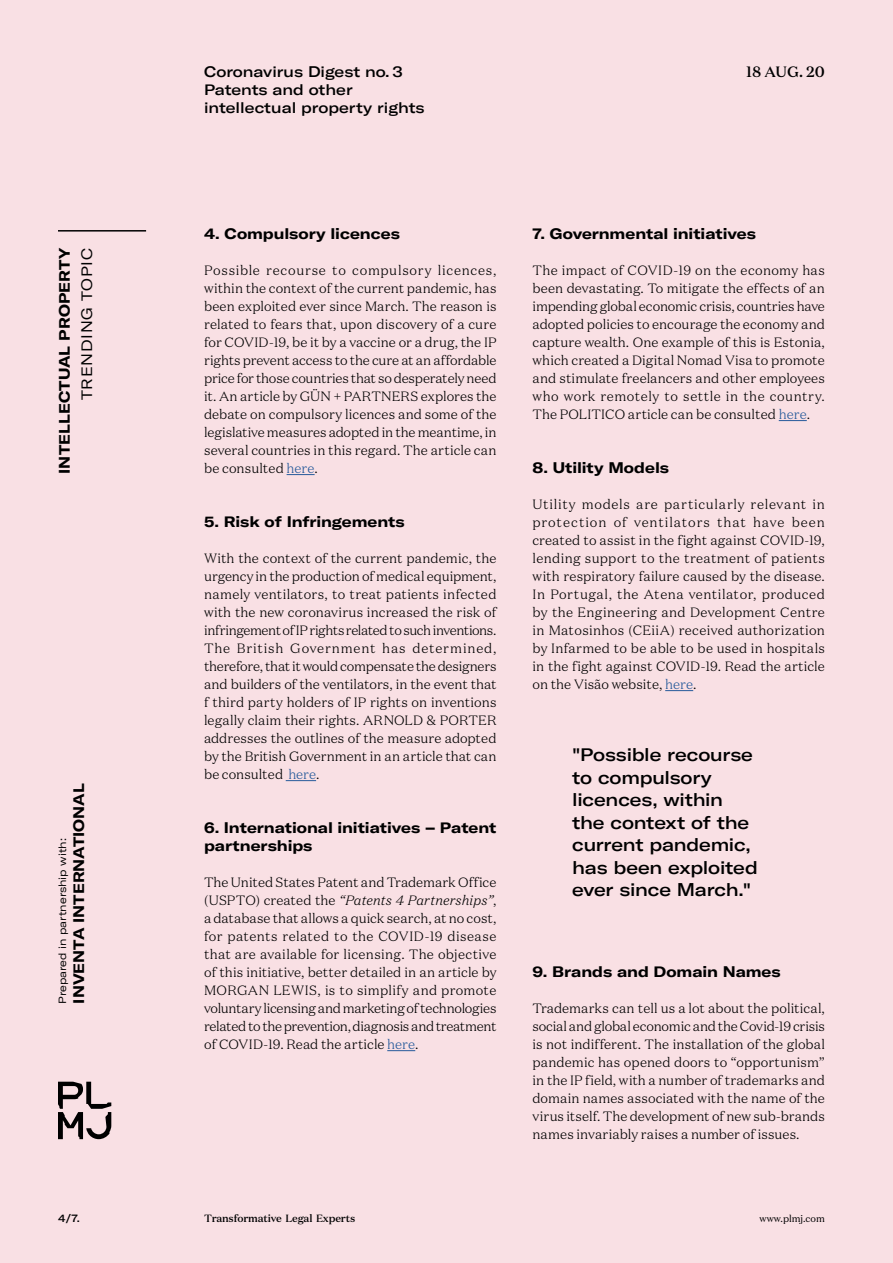
<style>
.page{position:relative;width:893px;height:1263px;background:#f9e0e4}
.page>*{position:absolute;margin:0;border:0;box-sizing:border-box;transform-origin:0 0}
.t1{font:500 expanded 18px/22.5px "GT America";letter-spacing:-.01em;color:#000}
.t2{font:700 expanded 15px/18px "GT America";color:#000}
.t3{font:500 expanded 15px/18px "GT America";color:#000}
.t4{font:expanded 15px "GT America";letter-spacing:.05em;color:#000}
.t5{font:500 15px "Domaine Text";color:#000}
.t6{font:300 13.5px/18px "Domaine Text";letter-spacing:.005em;color:#000;text-align:justify}
.t7{font:expanded 10.5px "GT America";color:#000}
.t8{font:500 10.5px "Domaine Text";letter-spacing:-.02em;color:#000}
.t9{font:500 expanded 10.5px "GT America";color:#000}
.t10{font:9.75px "Domaine Text";color:#000}
.s1{color:#275b9b}
.s2{font-style:italic}
</style>
<div class="page">
<svg style="left:287px;top:474px;width:28px;height:1px"></svg>
<hr style="left:286px;top:780px;width:30px;height:1px;background:#275b9b">
<svg style="left:387px;top:1050px;width:28px;height:1px"></svg>
<svg style="left:779px;top:420px;width:28px;height:1px"></svg>
<svg style="left:665px;top:690px;width:28px;height:1px"></svg>
<hr style="left:58px;top:230px;width:88px;height:2px;background:#000">
<svg style="left:58px;top:1082px;width:53px;height:57px"></svg>
<p class="t2" style="left:55px;top:474px;width:228px;rotate:-90deg">INTELLECTUAL PROPERTY</p>
<p class="t4" style="left:78px;top:400px;width:154px;rotate:-90deg">TRENDING TOPIC</p>
<p class="t2" style="left:69px;top:1003px;width:222px;rotate:-90deg">INVENTA INTERNATIONAL</p>
<p class="t7" style="left:56px;top:1003px;width:167px;rotate:-90deg">Prepared in partnership with:</p>
<p class="t9" style="left:58px;top:1211px;width:23px">4/7.</p>
<p class="t3" style="left:204px;top:63px;width:200px">Coronavirus Digest no. 3</p>
<p class="t5" style="left:746px;top:62px;width:80px">18 AUG. 20</p>
<p class="t3" style="left:204px;top:81px;width:222px">Patents and other intellectual property rights</p>
<p class="t2" style="left:204px;top:225px;width:197px">4. Compulsory licences</p>
<p class="t6" style="left:204px;top:261px;width:294px">Possible recourse to compulsory licences, within the context of the current pandemic, has been exploited ever since March. The reason is related to fears that, upon discovery of a cure for COVID-19, be it by a vaccine or a drug, the IP rights prevent access to the cure at an affordable price for those countries that so desperately need it. An article by GÜN + PARTNERS explores the debate on compulsory licences and some of the legislative measures adopted in the meantime, in several countries in this regard. The article can be consulted <span class="s1">here</span>.</p>
<p class="t2" style="left:204px;top:513px;width:202px">5. Risk of Infringements</p>
<p class="t6" style="left:204px;top:549px;width:294px">With the context of the current pandemic, the urgency in the production of medical equipment, namely ventilators, to treat patients infected with the new coronavirus increased the risk of infringement of IP rights related to such inventions.<br>The British Government has determined, therefore, that it would compensate the designers and builders of the ventilators, in the event that f third party holders of IP rights on inventions legally claim their rights. ARNOLD &amp; PORTER addresses the outlines of the measure adopted by the British Government in an article that can be consulted <span class="s1">here</span>.</p>
<p class="t2" style="left:204px;top:819px;width:294px">6. International initiatives – Patent partnerships</p>
<p class="t6" style="left:204px;top:873px;width:294px">The United States Patent and Trademark Office (USPTO) created the <span class="s2">“Patents 4 Partnerships”</span>, a database that allows a quick search, at no cost, for patents related to the COVID-19 disease that are available for licensing. The objective of this initiative, better detailed in an article by MORGAN LEWIS, is to simplify and promote voluntary licensing and marketing of technologies related to the prevention, diagnosis and treatment of COVID-19. Read the article <span class="s1">here</span>.</p>
<p class="t2" style="left:532px;top:225px;width:225px">7. Governmental initiatives</p>
<p class="t6" style="left:532px;top:261px;width:294px">The impact of COVID-19 on the economy has been devastating. To mitigate the effects of an impending global economic crisis, countries have adopted policies to encourage the economy and capture wealth. One example of this is Estonia, which created a Digital Nomad Visa to promote and stimulate freelancers and other employees who work remotely to settle in the country.<br>The POLITICO article can be consulted <span class="s1">here</span>.</p>
<p class="t2" style="left:532px;top:459px;width:138px">8. Utility Models</p>
<p class="t6" style="left:532px;top:495px;width:294px">Utility models are particularly relevant in protection of ventilators that have been created to assist in the fight against COVID-19, lending support to the treatment of patients with respiratory failure caused by the disease.<br>In Portugal, the Atena ventilator, produced by the Engineering and Development Centre in Matosinhos (CEiiA) received authorization by Infarmed to be able to be used in hospitals in the fight against COVID-19. Read the article on the Visão website, <span class="s1">here</span>.</p>
<h1 class="t1" style="left:572px;top:744px;width:187px">"Possible recourse to compulsory licences, within the context of the current pandemic, has been exploited ever since March."</h1>
<p class="t2" style="left:532px;top:963px;width:250px">9. Brands and Domain Names</p>
<p class="t6" style="left:532px;top:999px;width:294px">Trademarks can tell us a lot about the political, social and global economic and the Covid-19 crisis is not indifferent. The installation of the global pandemic has opened doors to “opportunism” in the IP field, with a number of trademarks and domain names associated with the name of the virus itself. The development of new sub-brands names invariably raises a number of issues.</p>
<p class="t8" style="left:204px;top:1211px;width:153px">Transformative Legal Experts</p>
<p class="t10" style="left:760px;top:1212px;width:67px">www.plmj.com</p>
</div>
